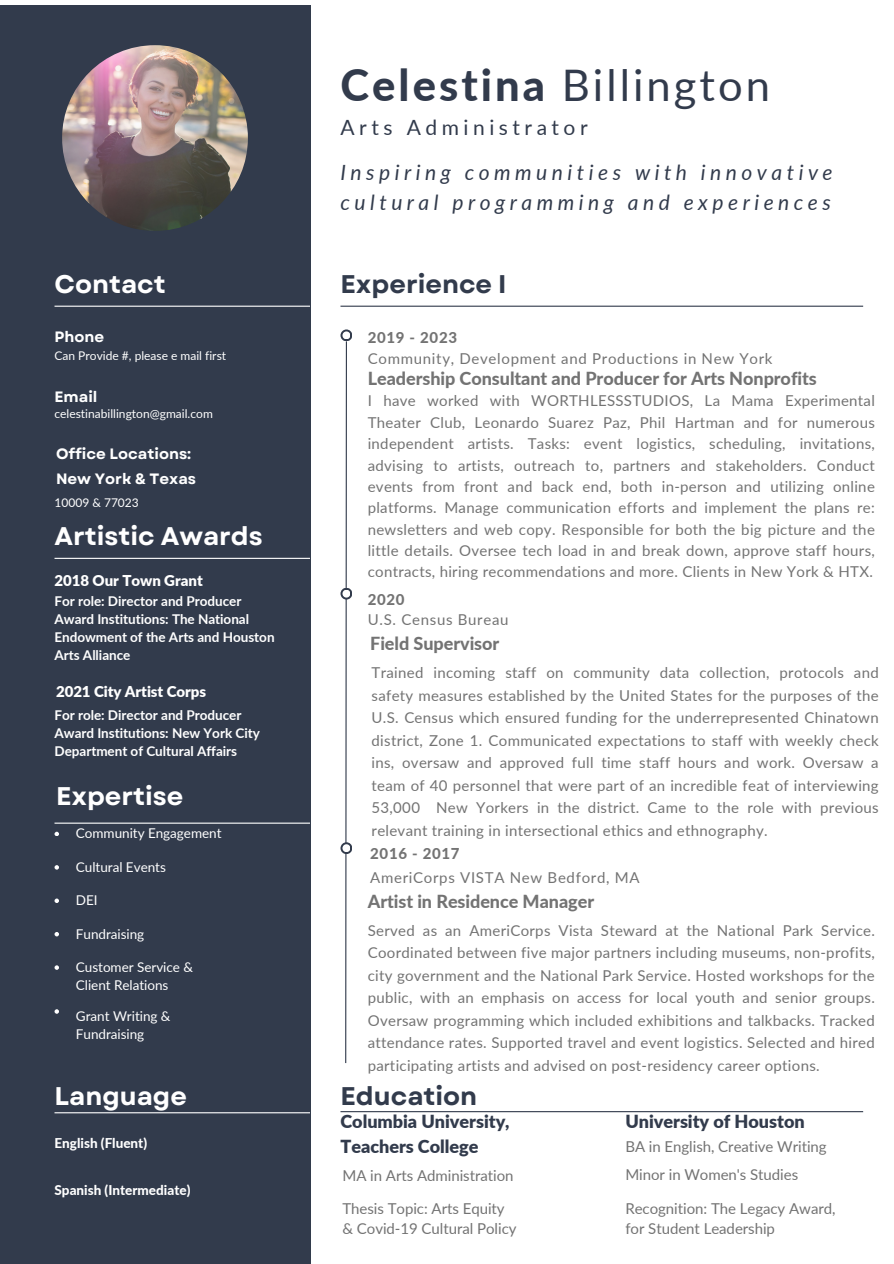
<style>
.page{position:relative;width:894px;height:1264px;background:#fff}
.page>*{position:absolute;margin:0;border:0;box-sizing:border-box;transform-origin:0 0}
.t1{font:43.5px "Lato";letter-spacing:.07em;color:#323b4c}
.t2{font:700 25.5px "Garet";color:#fff}
.t3{font:700 25.5px "Garet";color:#323b4c}
.t4{font:italic 21px/29.2px "Lato";letter-spacing:.215em;color:#323b4c}
.t5{font:21px "Lato";letter-spacing:.215em;color:#323b4c}
.t6{font:800 18px "Lato";letter-spacing:-.005em;color:#737373}
.t7{font:900 18px/24.8px "Lato";color:#323b4c}
.t8{font:15px/22.5px "Lato";letter-spacing:.02em;color:#737373;text-align:justify}
.t9{font:15px/20.2px "Lato";letter-spacing:-.005em;color:#737373}
.t10{font:15px "Lato";letter-spacing:.045em;color:#737373}
.t11{font:700 15px/24.8px "Garet";color:#fff}
.t12{font:900 15px "Lato";letter-spacing:-.005em;color:#fff}
.t13{font:800 15px "Lato";letter-spacing:.045em;color:#737373}
.t14{font:700 13.5px/18px "Lato";letter-spacing:-.005em;color:#fff}
.t15{font:13.5px/18px "Lato";letter-spacing:-.005em;color:#fff}
.t16{font:800 13.5px "Lato";color:#fff}
.t17{font:12px "Lato";color:#fff}
.s1{font-weight:800}
</style>
<div class="page">
<div style="left:0;top:5px;width:310px;height:1258px;background:#323b4c"></div>
<hr style="left:54px;top:305px;width:256px;height:2px;background:#fff">
<hr style="left:54px;top:558px;width:256px;height:1px;background:#fff">
<hr style="left:340px;top:305px;width:522px;height:2px;background:#323b4c">
<svg style="left:344px;top:341px;width:3px;height:723px"></svg>
<svg style="left:340px;top:329px;width:12px;height:12px"></svg>
<div style="left:342px;top:331px;width:8px;height:8px;background:#fff;border-radius:50%"></div>
<svg style="left:340px;top:587px;width:12px;height:12px"></svg>
<div style="left:342px;top:589px;width:8px;height:8px;background:#fff;border-radius:50%"></div>
<svg style="left:340px;top:842px;width:12px;height:12px"></svg>
<div style="left:342px;top:844px;width:8px;height:8px;background:#fff;border-radius:50%"></div>
<hr style="left:340px;top:1111px;width:522px;height:1px;background:#323b4c">
<img style="left:62px;top:45px;width:186px;height:186px;border-radius:50%">
<svg style="left:54px;top:831px;width:5px;height:5px"></svg>
<svg style="left:54px;top:865px;width:5px;height:4px"></svg>
<svg style="left:54px;top:898px;width:5px;height:5px"></svg>
<svg style="left:54px;top:932px;width:5px;height:4px"></svg>
<svg style="left:54px;top:965px;width:5px;height:4px"></svg>
<svg style="left:54px;top:1009px;width:5px;height:4px"></svg>
<hr style="left:54px;top:822px;width:256px;height:1px;background:#fff">
<hr style="left:54px;top:1112px;width:256px;height:1px;background:#fff">
<h2 class="t2" style="left:54px;top:265px;width:113px">Contact</h2>
<h5 class="t11" style="left:54px;top:324px;width:51px">Phone</h5>
<p class="t17" style="left:54px;top:348px;width:173px">Can Provide #, please e mail first</p>
<h5 class="t11" style="left:54px;top:384px;width:44px">Email</h5>
<p class="t17" style="left:54px;top:406px;width:160px">celestinabillington@gmail.com</p>
<h6 class="t11" style="left:56px;top:441px;width:142px">Office Locations:<br>New York &amp; Texas</h6>
<h6 class="t17" style="left:54px;top:495px;width:86px">10009 &amp; 77023</h6>
<h5 class="t2" style="left:54px;top:517px;width:210px">Artistic Awards</h5>
<h4 class="t12" style="left:54px;top:571px;width:150px">2018 Our Town Grant</h4>
<h3 class="t14" style="left:54px;top:592px;width:188px">For role: Director and Producer</h3>
<h2 class="t14" style="left:54px;top:610px;width:221px">Award Institutions: The National<br>Endowment of the Arts and Houston<br>Arts Alliance</h2>
<h6 class="t12" style="left:56px;top:681px;width:152px">2021 City Artist Corps</h6>
<h5 class="t14" style="left:54px;top:705px;width:188px">For role: Director and Producer</h5>
<h6 class="t14" style="left:54px;top:723px;width:207px">Award Institutions: New York City<br>Department of Cultural Affairs</h6>
<h6 class="t2" style="left:56px;top:777px;width:129px">Expertise</h6>
<h4 class="t15" style="left:76px;top:824px;width:147px">Community Engagement</h4>
<h5 class="t15" style="left:76px;top:857px;width:91px">Cultural Events</h5>
<h5 class="t15" style="left:76px;top:891px;width:23px">DEI</h5>
<h4 class="t15" style="left:76px;top:924px;width:70px">Fundraising</h4>
<h6 class="t15" style="left:76px;top:957px;width:119px">Customer Service &amp;<br>Client Relations</h6>
<h6 class="t15" style="left:76px;top:1007px;width:96px">Grant Writing &amp;<br>Fundraising</h6>
<h2 class="t2" style="left:54px;top:1077px;width:134px">Language</h2>
<h6 class="t16" style="left:54px;top:1134px;width:94px">English (Fluent)</h6>
<h4 class="t16" style="left:54px;top:1181px;width:137px">Spanish (Intermediate)</h4>
<p class="t1" style="left:340px;top:58px;width:431px"><span class="s1">Celestina</span> Billington</p>
<h2 class="t5" style="left:340px;top:114px;width:248px">Arts Administrator</h2>
<h4 class="t4" style="left:340px;top:157px;width:493px">Inspiring communities with innovative cultural programming and experiences</h4>
<h5 class="t3" style="left:340px;top:265px;width:167px">Experience I</h5>
<p class="t13" style="left:367px;top:328px;width:91px">2019 - 2023</p>
<p class="t10" style="left:367px;top:349px;width:406px">Community, Development and Productions in New York</p>
<p class="t6" style="left:367px;top:367px;width:450px">Leadership Consultant and Producer for Arts Nonprofits</p>
<p class="t8" style="left:367px;top:390px;width:508px;line-height:21.3px">I have worked with WORTHLESSSTUDIOS, La Mama Experimental Theater Club, Leonardo Suarez Paz, Phil Hartman and for numerous independent artists. Tasks: event logistics, scheduling, invitations, advising to artists, outreach to, partners and stakeholders. Conduct events from front and back end, both in-person and utilizing online platforms. Manage communication efforts and implement the plans re: newsletters and web copy. Responsible for both the big picture and the little details. Oversee tech load in and break down, approve staff hours, contracts, hiring recommendations and more. Clients in New York &amp; HTX.</p>
<p class="t13" style="left:367px;top:590px;width:38px">2020</p>
<p class="t10" style="left:367px;top:610px;width:142px">U.S. Census Bureau</p>
<p class="t6" style="left:370px;top:632px;width:131px">Field Supervisor</p>
<p class="t8" style="left:371px;top:661px;width:508px">Trained incoming staff on community data collection, protocols and safety measures established by the United States for the purposes of the U.S. Census which ensured funding for the underrepresented Chinatown district, Zone 1. Communicated expectations to staff with weekly check ins, oversaw and approved full time staff hours and work. Oversaw a team of 40 personnel that were part of an incredible feat of interviewing 53,000 New Yorkers in the district. Came to the role with previous relevant training in intersectional ethics and ethnography.</p>
<p class="t13" style="left:370px;top:844px;width:91px">2016 - 2017</p>
<p class="t10" style="left:370px;top:868px;width:271px">AmeriCorps VISTA New Bedford, MA</p>
<h2 class="t6" style="left:367px;top:890px;width:228px">Artist in Residence Manager</h2>
<h5 class="t8" style="left:367px;top:918px;width:508px">Served as an AmeriCorps Vista Steward at the National Park Service.<br>Coordinated between five major partners including museums, non-profits, city government and the National Park Service. Hosted workshops for the public, with an emphasis on access for local youth and senior groups.<br>Oversaw programming which included exhibitions and talkbacks. Tracked attendance rates. Supported travel and event logistics. Selected and hired participating artists and advised on post-residency career options.</h5>
<h3 class="t3" style="left:340px;top:1077px;width:138px">Education</h3>
<p class="t7" style="left:340px;top:1109px;width:171px">Columbia University,<br>Teachers College</p>
<h1 class="t9" style="left:342px;top:1165px;width:173px">MA in Arts Administration</h1>
<h6 class="t9" style="left:342px;top:1197px;width:175px">Thesis Topic: Arts Equity &amp; Covid-19 Cultural Policy</h6>
<h2 class="t7" style="left:625px;top:1109px;width:181px">University of Houston</h2>
<p class="t9" style="left:625px;top:1135px;width:203px">BA in English, Creative Writing</p>
<h6 class="t9" style="left:625px;top:1163px;width:174px">Minor in Women's Studies</h6>
<h6 class="t9" style="left:625px;top:1197px;width:212px">Recognition: The Legacy Award, for Student Leadership</h6>
</div>
